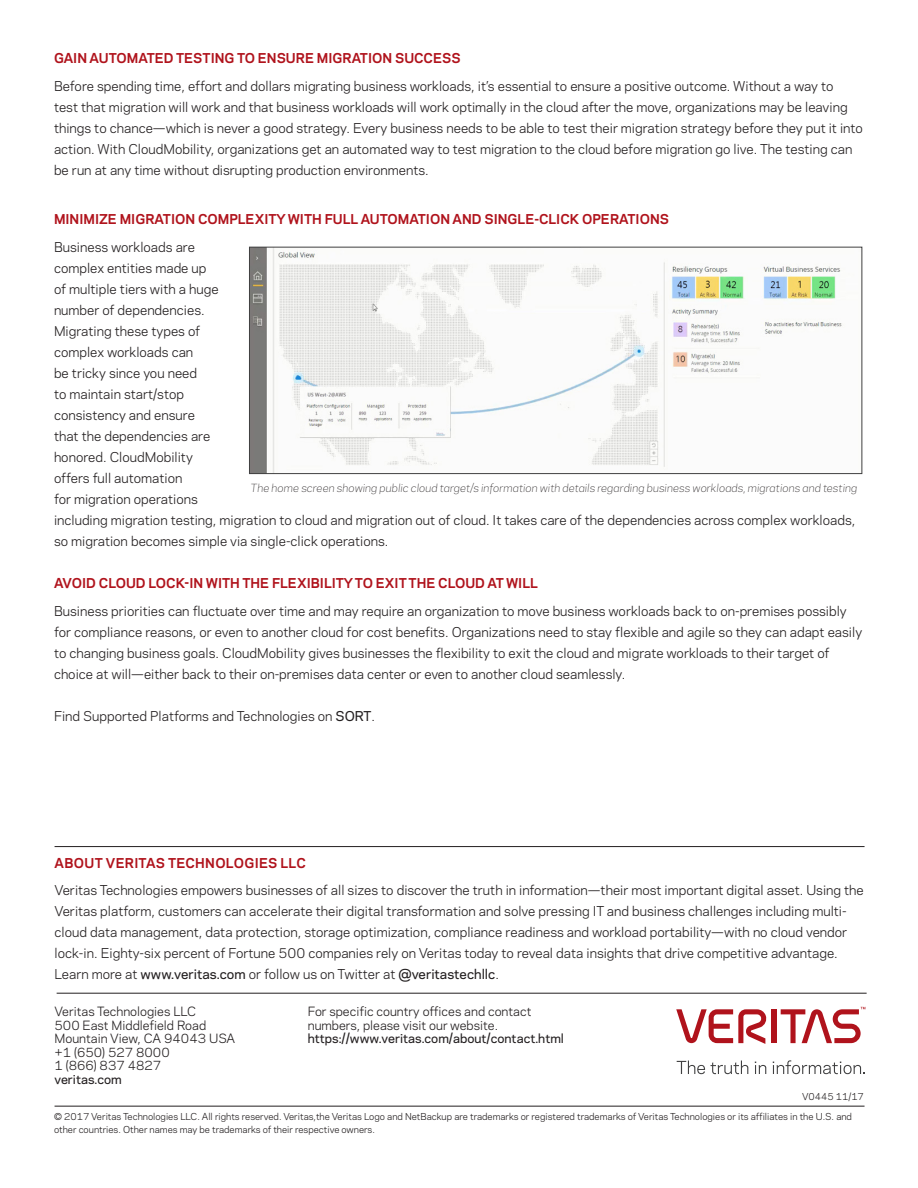
<style>
.page{position:relative;width:918px;height:1188px;background:#fff}
.page>*{position:absolute;margin:0;border:0;box-sizing:border-box;transform-origin:0 0}
.t1{font:12.75px/21px "Polaris";color:#231f20}
.t2{font:700 12.75px "Polaris";color:#b0131c}
.t3{font:700 12.75px "Polaris";letter-spacing:.02em;color:#b0131c}
.t4{font:12px/13.5px "Polaris";color:#231f20}
.t5{font:500 12px "Polaris";color:#231f20}
.t6{font:italic 300 10.5px "Polaris";letter-spacing:.005em;color:#231f20}
.t7{font:9px/13.5px "Polaris";color:#231f20}
.s1{font-weight:500}
</style>
<div class="page">
<hr style="left:57px;top:993px;width:810px;height:1px;background:#231f20">
<hr style="left:55px;top:1106px;width:810px;height:1px;background:#231f20">
<div style="left:771px;top:1009px;width:5px;height:34px;background:#b0131c"></div>
<svg style="left:676px;top:1009px;width:91px;height:35px"></svg>
<svg style="left:781px;top:1007px;width:84px;height:36px"></svg>
<svg style="left:677px;top:1061px;width:28px;height:13px"></svg>
<svg style="left:711px;top:1061px;width:37px;height:13px"></svg>
<svg style="left:755px;top:1062px;width:11px;height:12px"></svg>
<svg style="left:773px;top:1060px;width:92px;height:14px"></svg>
<hr style="left:55px;top:846px;width:810px;height:1px;background:#231f20">
<img style="left:251px;top:249px;width:591px;height:223px">
<div style="left:249px;top:247px;width:613px;height:227px;border:1px solid #404041"></div>
<p class="t2" style="left:54px;top:48px;width:408px">GAIN AUTOMATED TESTING TO ENSURE MIGRATION SUCCESS</p>
<p class="t1" style="left:54px;top:75px;width:810px">Before spending time, effort and dollars migrating business workloads, it’s essential to ensure a positive outcome. Without a way to<br>test that migration will work and that business workloads will work optimally in the cloud after the move, organizations may be leaving things to chance—which is never a good strategy. Every business needs to be able to test their migration strategy before they put it into action. With CloudMobility, organizations get an automated way to test migration to the cloud before migration go live. The testing can be run at any time without disrupting production environments.</p>
<p class="t2" style="left:54px;top:209px;width:616px">MINIMIZE MIGRATION COMPLEXITY WITH FULL AUTOMATION AND SINGLE-CLICK OPERATIONS</p>
<p class="t1" style="left:54px;top:236px;width:803px">Business workloads are<br>complex entities made up<br>of multiple tiers with a huge<br>number of dependencies.<br>Migrating these types of<br>complex workloads can<br>be tricky since you need<br>to maintain start/stop<br>consistency and ensure<br>that the dependencies are<br>honored. CloudMobility<br>offers full automation<br>for migration operations<br>including migration testing, migration to cloud and migration out of cloud. It takes care of the dependencies across complex workloads, so migration becomes simple via single-click operations.</p>
<p class="t2" style="left:54px;top:573px;width:485px">AVOID CLOUD LOCK-IN WITH THE FLEXIBILITY TO EXIT THE CLOUD AT WILL</p>
<p class="t1" style="left:54px;top:600px;width:810px">Business priorities can fluctuate over time and may require an organization to move business workloads back to on-premises possibly for compliance reasons, or even to another cloud for cost benefits. Organizations need to stay flexible and agile so they can adapt easily to changing business goals. CloudMobility gives businesses the flexibility to exit the cloud and migrate workloads to their target of choice at will—either back to their on-premises data center or even to another cloud seamlessly.</p>
<p class="t1" style="left:54px;top:705px;width:323px">Find Supported Platforms and Technologies on <span class="s1">SORT</span>.</p>
<p class="t6" style="left:251px;top:480px;width:608px">The home screen showing public cloud target/s information with details regarding business workloads, migrations and testing</p>
<p class="t3" style="left:55px;top:853px;width:253px">ABOUT VERITAS TECHNOLOGIES LLC</p>
<p class="t1" style="left:55px;top:879px;width:811px">Veritas Technologies empowers businesses of all sizes to discover the truth in information—their most important digital asset. Using the Veritas platform, customers can accelerate their digital transformation and solve pressing IT and business challenges including multi&shy;cloud data management, data protection, storage optimization, compliance readiness and workload portability—with no cloud vendor lock-in. Eighty-six percent of Fortune 500 companies rely on Veritas today to reveal data insights that drive competitive advantage.<br>Learn more at <span class="s1">www.veritas.com</span> or follow us on Twitter at <span class="s1">@veritastechllc</span>.</p>
<p class="t4" style="left:308px;top:1004px;width:225px">For specific country offices and contact numbers, please visit our website.</p>
<p class="t5" style="left:308px;top:1030px;width:258px">https://www.veritas.com/about/contact.html</p>
<p class="t4" style="left:55px;top:1004px;width:143px">Veritas Technologies LLC</p>
<p class="t4" style="left:55px;top:1018px;width:153px">500 East Middlefield Road</p>
<p class="t4" style="left:55px;top:1031px;width:182px">Mountain View, CA 94043 USA</p>
<p class="t4" style="left:55px;top:1045px;width:117px">+1 (650) 527 8000</p>
<p class="t4" style="left:55px;top:1058px;width:108px">1 (866) 837 4827</p>
<p class="t5" style="left:55px;top:1070px;width:69px">veritas.com</p>
<p class="t7" style="left:54px;top:1109px;width:799px">© 2017 Veritas Technologies LLC. All rights reserved. Veritas,the Veritas Logo and NetBackup are trademarks or registered trademarks of Veritas Technologies or its affiliates in the U.S. and other countries. Other names may be trademarks of their respective owners.</p>
<p class="t7" style="left:802px;top:1089px;width:63px">V0445 11/17</p>
</div>
